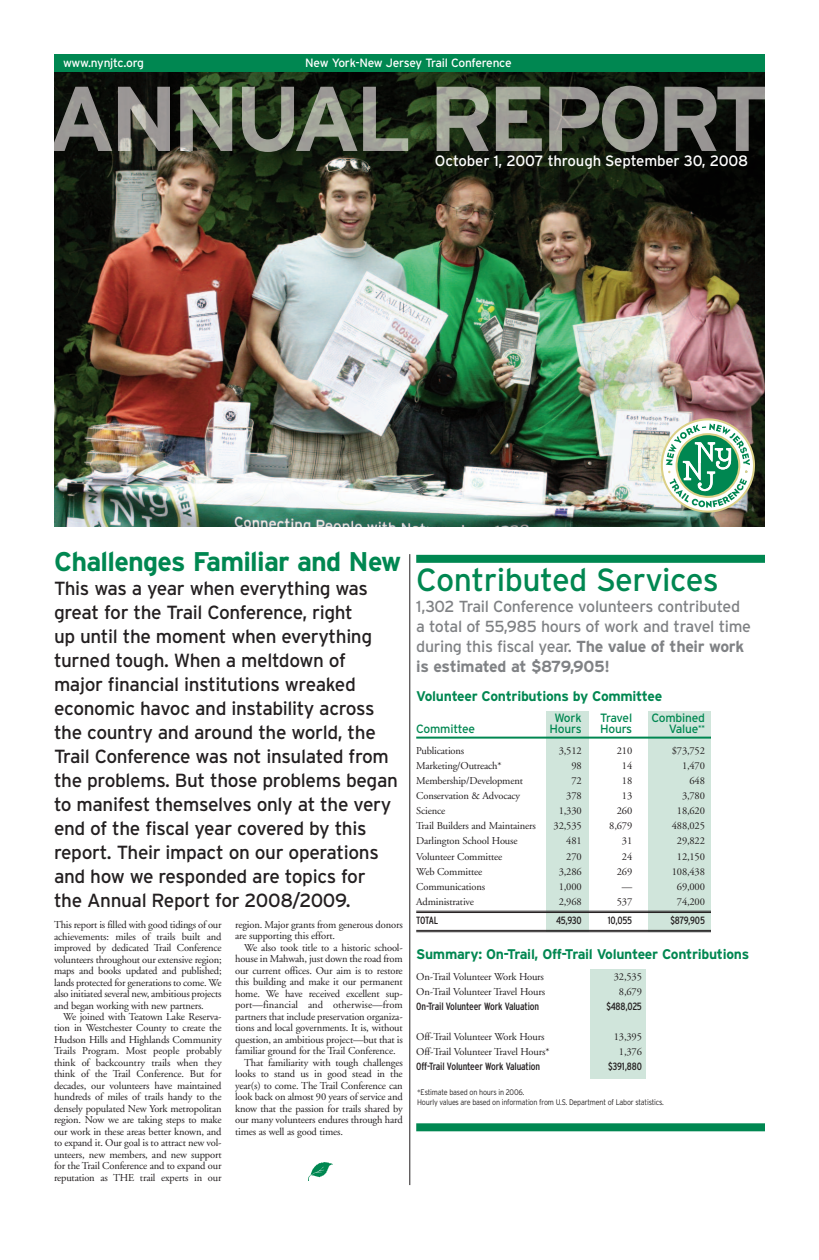
<style>
.page{position:relative;width:819px;height:1260px;background:#fff}
.page>*{position:absolute;margin:0;border:0;box-sizing:border-box;transform-origin:0 0}
.t1{font:32px "Interstate";letter-spacing:-.015em;color:#008751}
.t2{font:700 27px "Interstate";letter-spacing:-.03em;color:#008751}
.t3{font:19px/24px "Interstate";letter-spacing:-.02em;color:#231f20}
.t4{font:16px/20px "Interstate";letter-spacing:-.02em;color:#808285}
.t5{font:15px "Interstate";letter-spacing:-.015em;color:#fff}
.t6{font:700 14px "Interstate";letter-spacing:-.02em;color:#008751}
.t7{font:12px "Interstate";letter-spacing:-.02em;color:#fff}
.t8{font:12px "Interstate";letter-spacing:-.02em;color:#008751}
.t9{font:10.5px/11.5px "Adobe Garamond";letter-spacing:-.015em;color:#231f20;text-align:justify}
.t10{font:condensed 10.5px "Interstate";letter-spacing:-.015em;color:#231f20}
.t11{font:10.5px "Adobe Garamond";letter-spacing:.005em;color:#231f20}
.t12{font:300 8px/10px "Interstate";letter-spacing:-.03em;color:#231f20;scale:.9 1}
.s1{font-weight:700}
</style>
<div class="page">
<img style="left:54px;top:72px;width:711px;height:454px">
<img style="left:54px;top:86px;width:711px;height:66px">
<div style="left:416px;top:555px;width:349px;height:8px;background:#008751"></div>
<div style="left:416px;top:1123px;width:349px;height:8px;background:#008751"></div>
<hr style="left:409px;top:554px;width:1px;height:631px;background:#231f20">
<div style="left:56px;top:56px;width:707px;height:14px;background:#008751"></div>
<div style="left:54px;top:54px;width:711px;height:18px;border:2px solid #008751"></div>
<img style="left:661px;top:418px;width:94px;height:95px">
<img style="left:308px;top:1163px;width:24px;height:17px">
<div style="left:590px;top:969px;width:56px;height:110px;background:#d0e5db"></div>
<div style="left:648px;top:711px;width:63px;height:220px;background:#d0e5db"></div>
<div style="left:546px;top:711px;width:42px;height:221px;background:#d0e5db"></div>
<hr style="left:416px;top:737px;width:295px;height:2px;background:#008751">
<hr style="left:416px;top:911px;width:295px;height:1px;background:#231f20">
<hr style="left:416px;top:912px;width:295px;height:1px;background:#231f20">
<hr style="left:416px;top:930px;width:295px;height:1px;background:#231f20">
<hr style="left:416px;top:931px;width:295px;height:1px;background:#231f20">
<p class="t7" style="left:63px;top:55px;width:83px">www.nynjtc.org</p>
<p class="t7" style="left:305px;top:55px;width:208px">New York-New Jersey Trail Conference</p>
<h3 class="t5" style="left:435px;top:152px;width:315px">October 1, 2007 through September 30, 2008</h3>
<h2 class="t2" style="left:54px;top:546px;width:349px">Challenges Familiar and New</h2>
<p class="t3" style="left:54px;top:576px;width:346px">This was a year when everything was great for the Trail Conference, right<br>up until the moment when everything turned tough. When a meltdown of major financial institutions wreaked economic havoc and instability across the country and around the world, the Trail Conference was not insulated from the problems. But those problems began to manifest themselves only at the very end of the fiscal year covered by this report. Their impact on our operations and how we responded are topics for the Annual Report for 2008/2009.</p>
<p class="t9" style="left:54px;top:920px;width:169px">This report is filled with good tidings of our achievements: miles of trails built and improved by dedicated Trail Conference volunteers throughout our extensive region; maps and books updated and published; lands protected for generations to come. We also initiated several new, ambitious projects and began working with new partners.</p>
<p class="t9" style="left:54px;top:1012px;width:169px;text-indent:9px">We joined with Teatown Lake Reserva&shy;tion in Westchester County to create the Hudson Hills and Highlands Community Trails Program. Most people probably think of backcountry trails when they think of the Trail Conference. But for decades, our volunteers have maintained hundreds of miles of trails handy to the densely populated New York metropolitan region. Now we are taking steps to make our work in these areas better known, and to expand it. Our goal is to attract new vol&shy;unteers, new members, and new support for the Trail Conference and to expand our reputation as THE trail experts in our</p>
<p class="t9" style="left:235px;top:920px;width:169px">region. Major grants from generous donors are supporting this effort.</p>
<p class="t9" style="left:244px;top:943px;width:160px">We also took title to a historic school-</p>
<p class="t9" style="left:235px;top:954px;width:169px">house in Mahwah, just down the road from</p>
<p class="t9" style="left:235px;top:966px;width:169px">our current offices. Our aim is to restore</p>
<p class="t9" style="left:235px;top:977px;width:169px">this building and make it our permanent</p>
<p class="t9" style="left:235px;top:989px;width:169px">home. We have received excellent sup-</p>
<p class="t11" style="left:235px;top:1001px;width:169px">port—financial and otherwise—from</p>
<p class="t9" style="left:235px;top:1012px;width:169px">partners that include preservation organiza-</p>
<p class="t9" style="left:235px;top:1023px;width:169px">tions and local governments. It is, without</p>
<p class="t9" style="left:235px;top:1035px;width:169px">question, an ambitious project—but that is</p>
<p class="t9" style="left:235px;top:1046px;width:162px">familiar ground for the Trail Conference.</p>
<p class="t9" style="left:244px;top:1058px;width:160px">That familiarity with tough challenges</p>
<p class="t9" style="left:235px;top:1069px;width:169px">looks to stand us in good stead in the</p>
<p class="t9" style="left:235px;top:1081px;width:169px">year(s) to come. The Trail Conference can</p>
<p class="t9" style="left:235px;top:1092px;width:169px">look back on almost 90 years of service and</p>
<p class="t9" style="left:235px;top:1104px;width:169px">know that the passion for trails shared by</p>
<p class="t9" style="left:235px;top:1115px;width:169px">our many volunteers endures through hard</p>
<p class="t9" style="left:235px;top:1127px;width:109px">times as well as good times.</p>
<h1 class="t1" style="left:416px;top:561px;width:304px">Contributed Services</h1>
<h3 class="t4" style="left:416px;top:596px;width:336px">1,302 Trail Conference volunteers contributed a total of 55,985 hours of work and travel time during this fiscal year. <span class="s1">The value of their work is estimated at $879,905!</span></h3>
<h3 class="t6" style="left:416px;top:688px;width:248px">Volunteer Contributions by Committee</h3>
<p class="t8" style="left:554px;top:711px;width:29px">Work</p>
<p class="t8" style="left:600px;top:711px;width:34px">Travel</p>
<p class="t8" style="left:652px;top:711px;width:55px">Combined</p>
<p class="t8" style="left:416px;top:722px;width:60px">Committee</p>
<p class="t8" style="left:550px;top:722px;width:34px">Hours</p>
<p class="t8" style="left:600px;top:722px;width:34px">Hours</p>
<p class="t8" style="left:669px;top:722px;width:38px">Value<sup>**</sup></p>
<p class="t9" style="left:416px;top:746px;width:49px">Publications</p>
<p class="t9" style="left:559px;top:746px;width:24px">3,512</p>
<p class="t9" style="left:617px;top:746px;width:17px">210</p>
<p class="t9" style="left:672px;top:746px;width:35px">$73,752</p>
<p class="t9" style="left:416px;top:761px;width:87px">Marketing/Outreach*</p>
<p class="t9" style="left:571px;top:761px;width:12px">98</p>
<p class="t9" style="left:622px;top:761px;width:12px">14</p>
<p class="t9" style="left:682px;top:761px;width:24px">1,470</p>
<p class="t9" style="left:416px;top:776px;width:108px">Membership/Development</p>
<p class="t9" style="left:571px;top:776px;width:12px">72</p>
<p class="t9" style="left:622px;top:776px;width:12px">18</p>
<p class="t9" style="left:690px;top:776px;width:17px">648</p>
<p class="t9" style="left:416px;top:791px;width:105px">Conservation &amp; Advocacy</p>
<p class="t9" style="left:566px;top:791px;width:17px">378</p>
<p class="t9" style="left:622px;top:791px;width:12px">13</p>
<p class="t9" style="left:682px;top:791px;width:24px">3,780</p>
<p class="t9" style="left:416px;top:806px;width:31px">Science</p>
<p class="t9" style="left:559px;top:806px;width:24px">1,330</p>
<p class="t9" style="left:617px;top:806px;width:17px">260</p>
<p class="t9" style="left:677px;top:806px;width:30px">18,620</p>
<p class="t9" style="left:416px;top:821px;width:121px">Trail Builders and Maintainers</p>
<p class="t9" style="left:554px;top:821px;width:30px">32,535</p>
<p class="t9" style="left:609px;top:821px;width:24px">8,679</p>
<p class="t9" style="left:672px;top:821px;width:35px">488,025</p>
<p class="t9" style="left:416px;top:836px;width:103px">Darlington School House</p>
<p class="t9" style="left:566px;top:836px;width:17px">481</p>
<p class="t9" style="left:622px;top:836px;width:12px">31</p>
<p class="t9" style="left:677px;top:836px;width:30px">29,822</p>
<p class="t9" style="left:416px;top:851px;width:88px">Volunteer Committee</p>
<p class="t9" style="left:566px;top:851px;width:17px">270</p>
<p class="t9" style="left:622px;top:851px;width:12px">24</p>
<p class="t9" style="left:677px;top:851px;width:30px">12,150</p>
<p class="t9" style="left:416px;top:866px;width:68px">Web Committee</p>
<p class="t9" style="left:559px;top:866px;width:24px">3,286</p>
<p class="t9" style="left:617px;top:866px;width:17px">269</p>
<p class="t9" style="left:672px;top:866px;width:35px">108,438</p>
<p class="t9" style="left:416px;top:882px;width:70px">Communications</p>
<p class="t9" style="left:559px;top:882px;width:24px">1,000</p>
<p class="t9" style="left:622px;top:882px;width:12px">—</p>
<p class="t9" style="left:677px;top:882px;width:30px">69,000</p>
<p class="t9" style="left:416px;top:897px;width:59px">Administrative</p>
<p class="t9" style="left:559px;top:897px;width:24px">2,968</p>
<p class="t9" style="left:617px;top:897px;width:17px">537</p>
<p class="t9" style="left:677px;top:897px;width:30px">74,200</p>
<p class="t10" style="left:416px;top:915px;width:23px">TOTAL</p>
<p class="t10" style="left:556px;top:915px;width:27px">45,930</p>
<p class="t10" style="left:608px;top:915px;width:26px">10,055</p>
<p class="t10" style="left:670px;top:915px;width:36px">$879,905</p>
<h3 class="t6" style="left:416px;top:946px;width:335px">Summary: On-Trail, Off-Trail Volunteer Contributions</h3>
<p class="t9" style="left:416px;top:971px;width:129px">On-Trail Volunteer Work Hours</p>
<p class="t9" style="left:614px;top:971px;width:30px">32,535</p>
<p class="t9" style="left:416px;top:987px;width:130px">On-Trail Volunteer Travel Hours</p>
<p class="t9" style="left:619px;top:987px;width:24px">8,679</p>
<p class="t10" style="left:416px;top:1000px;width:124px">On-Trail Volunteer Work Valuation</p>
<p class="t10" style="left:606px;top:1000px;width:37px">$488,025</p>
<p class="t9" style="left:416px;top:1032px;width:130px">Off-Trail Volunteer Work Hours</p>
<p class="t9" style="left:614px;top:1032px;width:30px">13,395</p>
<p class="t9" style="left:416px;top:1047px;width:135px">Off-Trail Volunteer Travel Hours*</p>
<p class="t9" style="left:619px;top:1047px;width:24px">1,376</p>
<p class="t10" style="left:416px;top:1060px;width:126px">Off-Trail Volunteer Work Valuation</p>
<p class="t10" style="left:608px;top:1060px;width:35px">$391,880</p>
<p class="t12" style="left:417px;top:1087px;width:276px">*Estimate based on hours in 2006.<br>Hourly values are based on information from U.S. Department of Labor statistics.</p>
</div>
